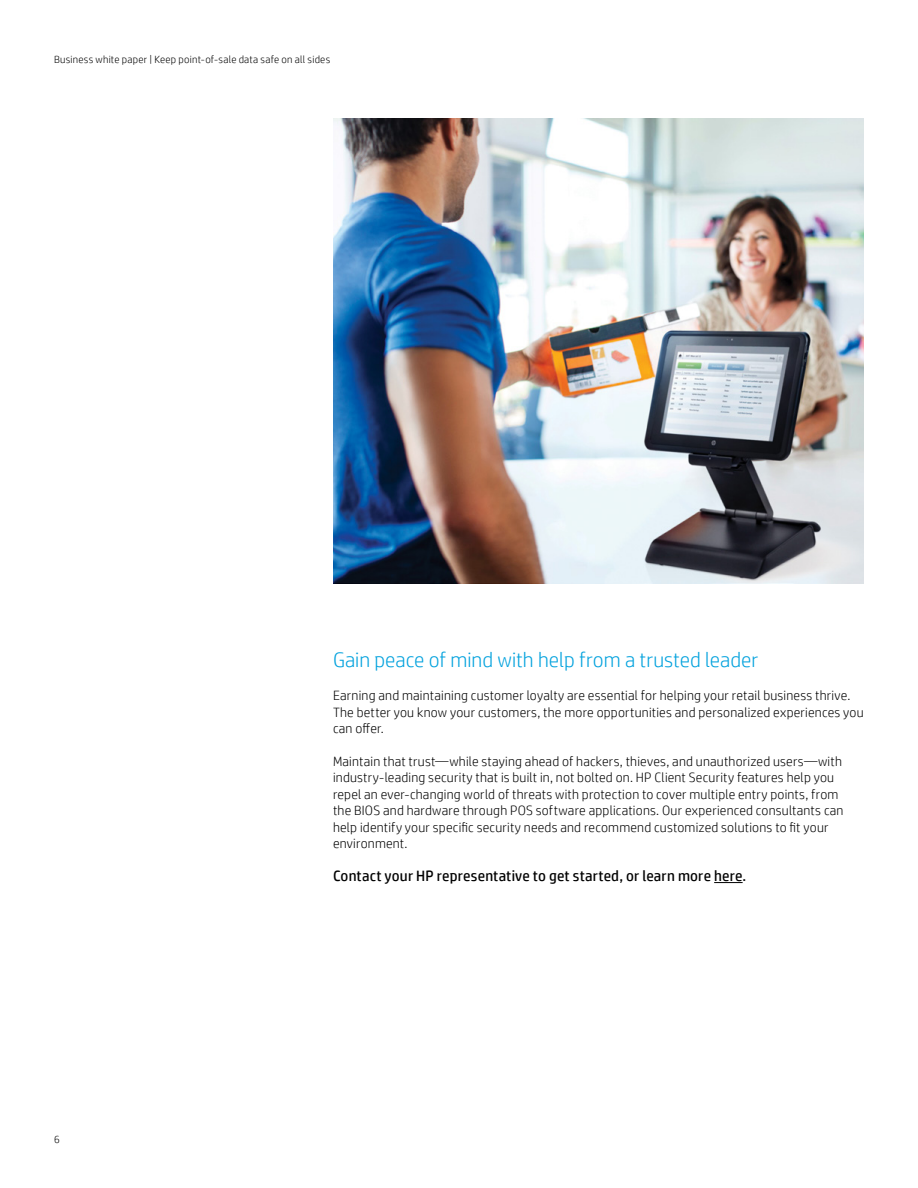
<style>
.page{position:relative;width:918px;height:1188px;background:#fff}
.page>*{position:absolute;margin:0;border:0;box-sizing:border-box;transform-origin:0 0}
.t1{font:300 21px "HP Simplified";color:#00a1dd}
.t2{font:15px "HP Simplified";letter-spacing:.01em;color:#000}
.t3{font:300 13.5px/16.5px "HP Simplified";letter-spacing:.015em;color:#000}
.t4{font:300 10.5px "HP Simplified";letter-spacing:.025em;color:#000}
</style>
<div class="page">
<svg style="left:714px;top:882px;width:29px;height:1px"></svg>
<img style="left:333px;top:119px;width:531px;height:464px">
<p class="t4" style="left:54px;top:53px;width:278px">Business white paper | Keep point-of-sale data safe on all sides</p>
<p class="t4" style="left:54px;top:1133px;width:7px">6</p>
<h1 class="t1" style="left:333px;top:648px;width:427px">Gain peace of mind with help from a trusted leader</h1>
<p class="t3" style="left:333px;top:687px;width:532px">Earning and maintaining customer loyalty are essential for helping your retail business thrive.<br>The better you know your customers, the more opportunities and personalized experiences you can offer.</p>
<p class="t3" style="left:333px;top:753px;width:512px">Maintain that trust—while staying ahead of hackers, thieves, and unauthorized users—with industry-leading security that is built in, not bolted on. HP Client Security features help you repel an ever-changing world of threats with protection to cover multiple entry points, from the BIOS and hardware through POS software applications. Our experienced consultants can help identify your specific security needs and recommend customized solutions to fit your environment.</p>
<p class="t2" style="left:333px;top:867px;width:415px">Contact your HP representative to get started, or learn more here.</p>
</div>
